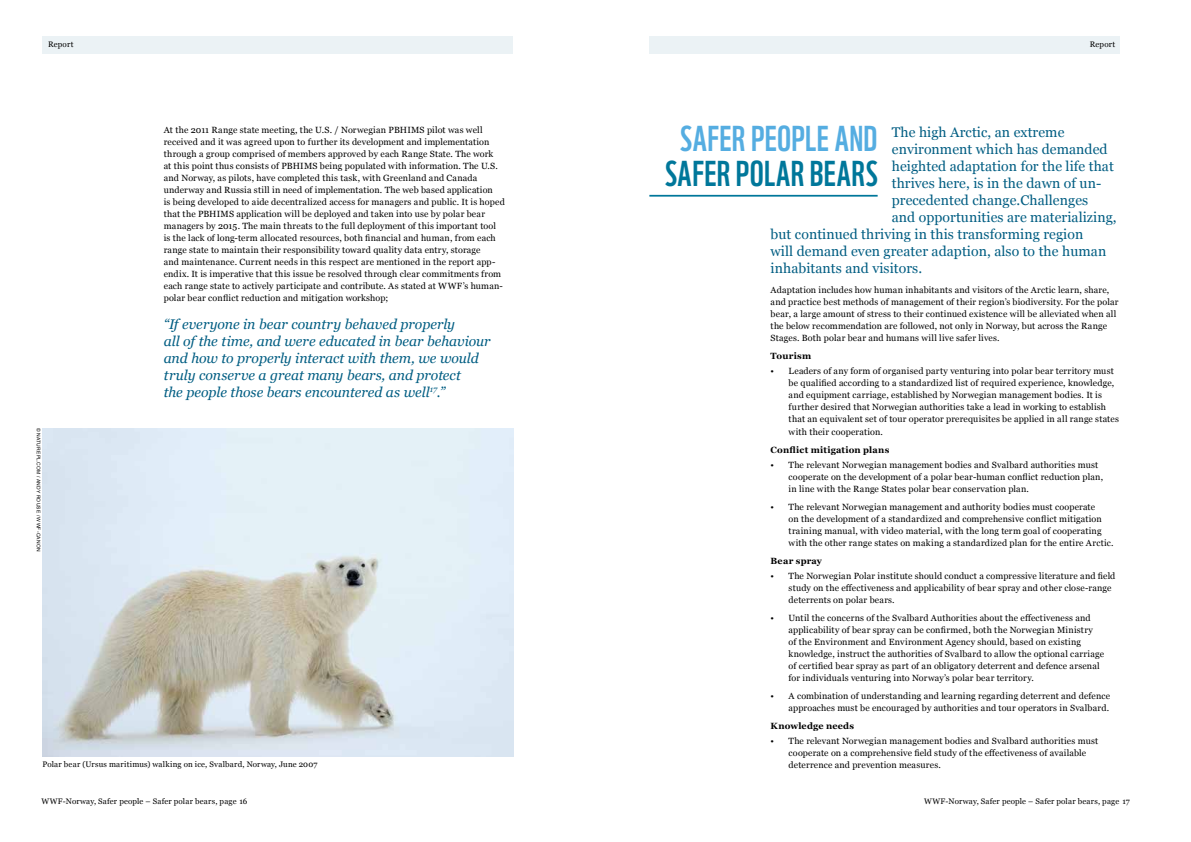
<style>
.page{position:relative;width:1191px;height:842px;background:#fff}
.page>*{position:absolute;margin:0;border:0;box-sizing:border-box;transform-origin:0 0}
.t1{font:35px "WWF";letter-spacing:.015em;color:#00779a}
.t2{font:35px "WWF";letter-spacing:.01em;color:#55ade1}
.t3{font:14px "Georgia";letter-spacing:.005em;color:#005d82}
.t4{font:italic 14px/17px "Georgia";letter-spacing:-.005em;color:#005d82}
.t5{font:9px/12px "Georgia";letter-spacing:.02em;color:#000}
.t6{font:700 9px "Georgia";letter-spacing:.02em;color:#000}
.t7{font:8px "Georgia";letter-spacing:.025em;color:#000}
.t8{font:5px "Arial";letter-spacing:.04em;color:#000}
</style>
<div class="page">
<div style="left:43px;top:36px;width:470px;height:17px;background:#ebf2f5"></div>
<div style="left:649px;top:36px;width:471px;height:17px;background:#ebf2f5"></div>
<hr style="left:649px;top:195px;width:228px;height:2px;background:#00779a">
<img style="left:43px;top:428px;width:470px;height:328px">
<p class="t7" style="left:48px;top:38px;width:27px">Report</p>
<p class="t7" style="left:1089px;top:38px;width:27px">Report</p>
<p class="t5" style="left:164px;top:123px;width:342px">At the 2011 Range state meeting, the U.S. / Norwegian PBHIMS pilot was well received and it was agreed upon to further its development and implementation through a group comprised of members approved by each Range State. The work<br>at this point thus consists of PBHIMS being populated with information. The U.S. and Norway, as pilots, have completed this task, with Greenland and Canada underway and Russia still in need of implementation. The web based application<br>is being developed to aide decentralized access for managers and public. It is hoped that the PBHIMS application will be deployed and taken into use by polar bear managers by 2015. The main threats to the full deployment of this important tool is the lack of long-term allocated resources, both financial and human, from each range state to maintain their responsibility toward quality data entry, storage<br>and maintenance. Current needs in this respect are mentioned in the report app&shy;endix. It is imperative that this issue be resolved through clear commitments from each range state to actively participate and contribute. As stated at WWF’s human&shy;polar bear conflict reduction and mitigation workshop;</p>
<p class="t8" style="left:42px;top:428px;width:125px;rotate:90deg">© NATUREPL.COM / ANDY ROUSE / WWF-CANON</p>
<p class="t4" style="left:164px;top:315px;width:328px">“If everyone in bear country behaved properly<br>all of the time, and were educated in bear behaviour and how to properly interact with them, we would truly conserve a great many bears, and protect<br>the people those bears encountered as well<sup>17</sup>.”</p>
<p class="t7" style="left:43px;top:759px;width:276px">Polar bear (Ursus maritimus) walking on ice, Svalbard, Norway, June 2007</p>
<h1 class="t2" style="left:680px;top:111px;width:199px">SAFER PEOPLE AND</h1>
<h1 class="t1" style="left:665px;top:146px;width:214px">SAFER POLAR BEARS</h1>
<h2 class="t3" style="left:891px;top:122px;width:174px">The high Arctic, an extreme</h2>
<h2 class="t3" style="left:891px;top:139px;width:217px">environment which has demanded</h2>
<h2 class="t3" style="left:891px;top:156px;width:223px">heighted adaptation for the life that</h2>
<h2 class="t3" style="left:891px;top:173px;width:210px">thrives here, is in the dawn of un-</h2>
<h2 class="t3" style="left:891px;top:190px;width:198px">precedented change.Challenges</h2>
<h2 class="t3" style="left:891px;top:207px;width:226px">and opportunities are materializing,</h2>
<h2 class="t3" style="left:770px;top:224px;width:314px">but continued thriving in this transforming region</h2>
<h2 class="t3" style="left:770px;top:241px;width:337px">will demand even greater adaption, also to the human</h2>
<h2 class="t3" style="left:770px;top:258px;width:153px">inhabitants and visitors.</h2>
<p class="t5" style="left:770px;top:284px;width:349px">Adaptation includes how human inhabitants and visitors of the Arctic learn, share, and practice best methods of management of their region’s biodiversity. For the polar bear, a large amount of stress to their continued existence will be alleviated when all the below recommendation are followed, not only in Norway, but across the Range Stages. Both polar bear and humans will live safer lives.</p>
<p class="t6" style="left:770px;top:349px;width:42px">Tourism</p>
<p class="t5" style="left:788px;top:365px;width:332px;text-indent:-18px">• Leaders of any form of organised party venturing into polar bear territory must be qualified according to a standardized list of required experience, knowledge, and equipment carriage, established by Norwegian management bodies. It is further desired that Norwegian authorities take a lead in working to establish that an equivalent set of tour operator prerequisites be applied in all range states</p>
<p class="t5" style="left:788px;top:426px;width:96px">with their cooperation.</p>
<p class="t6" style="left:770px;top:443px;width:120px">Conflict mitigation plans</p>
<p class="t5" style="left:788px;top:459px;width:316px;text-indent:-18px">• The relevant Norwegian management bodies and Svalbard authorities must cooperate on the development of a polar bear-human conflict reduction plan, in line with the Range States polar bear conservation plan.</p>
<p class="t5" style="left:788px;top:501px;width:326px;text-indent:-18px">• The relevant Norwegian management and authority bodies must cooperate<br>on the development of a standardized and comprehensive conflict mitigation training manual, with video material, with the long term goal of cooperating with the other range states on making a standardized plan for the entire Arctic.</p>
<p class="t6" style="left:770px;top:554px;width:53px">Bear spray</p>
<p class="t5" style="left:788px;top:569px;width:328px;text-indent:-18px">• The Norwegian Polar institute should conduct a compressive literature and field study on the effectiveness and applicability of bear spray and other close-range deterrents on polar bears.</p>
<p class="t5" style="left:788px;top:611px;width:317px;text-indent:-18px">• Until the concerns of the Svalbard Authorities about the effectiveness and applicability of bear spray can be confirmed, both the Norwegian Ministry<br>of the Environment and Environment Agency should, based on existing knowledge, instruct the authorities of Svalbard to allow the optional carriage of certified bear spray as part of an obligatory deterrent and defence arsenal for individuals venturing into Norway’s polar bear territory.</p>
<p class="t5" style="left:770px;top:689px;width:341px;text-align:right">• A combination of understanding and learning regarding deterrent and defence approaches must be encouraged by authorities and tour operators in Svalbard.</p>
<p class="t6" style="left:770px;top:719px;width:85px">Knowledge needs</p>
<p class="t5" style="left:788px;top:734px;width:311px;text-indent:-18px">• The relevant Norwegian management bodies and Svalbard authorities must cooperate on a comprehensive field study of the effectiveness of available deterrence and prevention measures.</p>
<p class="t7" style="left:41px;top:795px;width:208px">WWF-Norway, Safer people – Safer polar bears, page 16</p>
<p class="t7" style="left:924px;top:795px;width:207px">WWF-Norway, Safer people – Safer polar bears, page 17</p>
</div>
